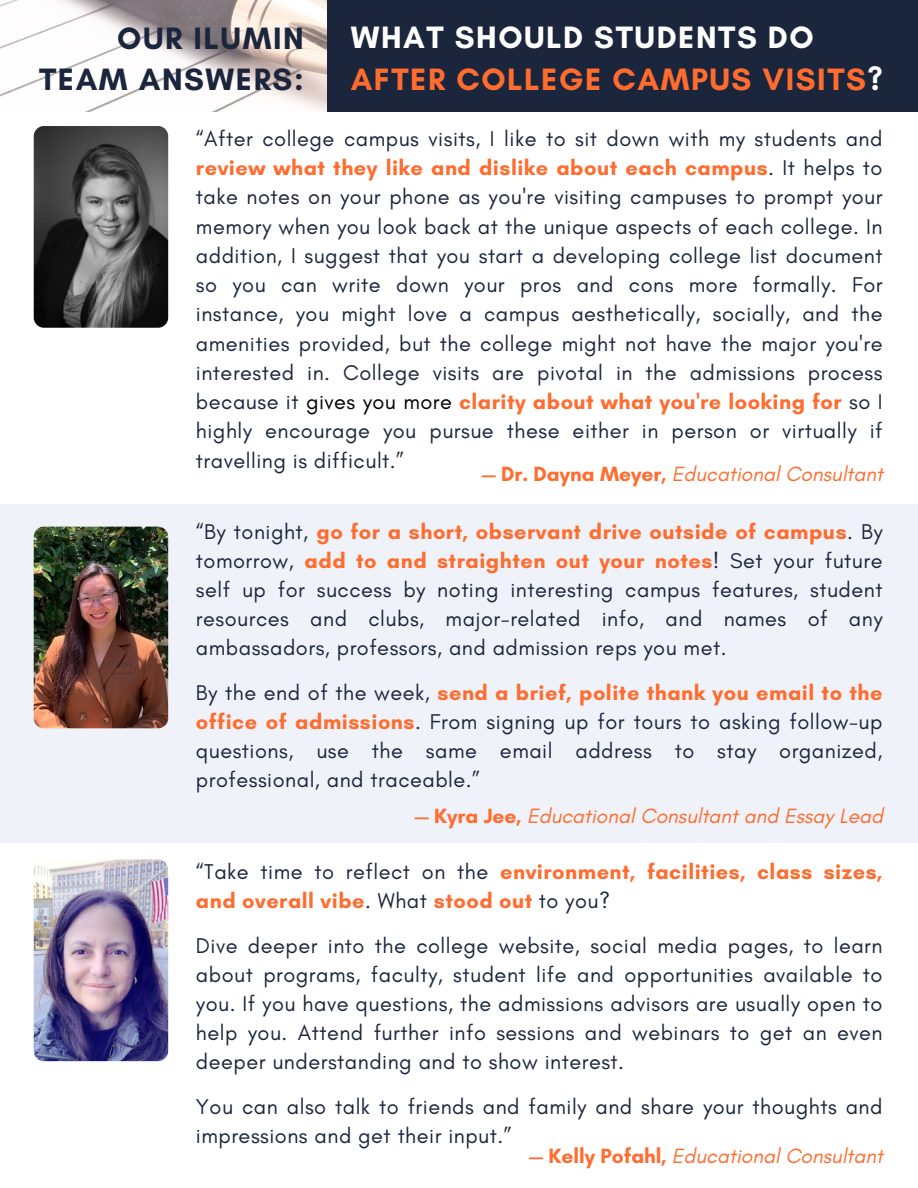
<style>
.page{position:relative;width:918px;height:1188px;background:#fff}
.page>*{position:absolute;margin:0;border:0;box-sizing:border-box;transform-origin:0 0}
.t1{font:700 31.5px/41.7px "Glacial Indifference";letter-spacing:.05em;color:#ff6c2f}
.t2{font:700 31.5px/40.5px "Glacial Indifference";letter-spacing:.05em;color:#1b253c;text-align:right}
.t3{font:21.75px/29px "Glacial Indifference";letter-spacing:.025em;color:#1b253c;text-align:justify}
.t4{font:700 21.75px/29px "Glacial Indifference";letter-spacing:.025em;color:#ff6c2f}
.t5{font:italic 21px "Glacial Indifference";color:#ff6c2f}
.s1{color:#fff}
.s2{font-weight:700;color:#ff6c2f}
.s3{color:#000}
.s4{font-weight:700;font-style:normal}
.s5{font-weight:400;color:#1b253c}
</style>
<div class="page">
<img style="left:0;top:0;width:685px;height:112px">
<div style="left:328px;top:0;width:590px;height:111px;background:#1b253c"></div>
<div style="left:0;top:504px;width:918px;height:339px;background:#eff2f8"></div>
<img style="left:34px;top:527px;width:134px;height:201px;border-radius:10px">
<img style="left:34px;top:126px;width:134px;height:202px;border-radius:10px">
<img style="left:34px;top:859px;width:134px;height:202px;border-radius:10px">
<h1 class="t2" style="left:39px;top:18px;width:266px">OUR ILUMIN<br>TEAM ANSWERS:</h1>
<h1 class="t1" style="left:351px;top:16px;width:534px"><span class="s1">WHAT SHOULD STUDENTS DO<br></span>AFTER COLLEGE CAMPUS VISITS<span class="s1">?</span></h1>
<p class="t3" style="left:196px;top:124px;width:688px">“After college campus visits, I like to sit down with my students and <span class="s2">review what they like and dislike about each campus</span>. It helps to take notes on your phone as you're visiting campuses to prompt your memory when you look back at the unique aspects of each college. In addition, I suggest that you start a developing college list document so you can write down your pros and cons more formally. For instance, you might love a campus aesthetically, socially, and the amenities provided, but the college might not have the major you're interested in. College visits are pivotal in the admissions process because it <span class="s3">gives you more</span> <span class="s2">clarity about what you're looking for</span> so I highly encourage you pursue these either in person or virtually if travelling is difficult.”</p>
<p class="t5" style="left:482px;top:461px;width:403px"><span class="s4">— Dr. Dayna Meyer,</span> Educational Consultant</p>
<p class="t3" style="left:196px;top:516px;width:688px">“By tonight, <span class="s2">go for a short, observant drive outside of campus</span>. By tomorrow, <span class="s2">add to and straighten out your notes</span>! Set your future self up for success by noting interesting campus features, student resources and clubs, major-related info, and names of any ambassadors, professors, and admission reps you met.</p>
<p class="t3" style="left:196px;top:677px;width:688px">By the end of the week, <span class="s2">send a brief, polite thank you email to the office of admissions</span>. From signing up for tours to asking follow-up questions, use the same email address to stay organized, professional, and traceable.”</p>
<p class="t5" style="left:415px;top:803px;width:470px"><span class="s4">— Kyra Jee,</span> Educational Consultant and Essay Lead</p>
<p class="t4" style="left:196px;top:857px;width:688px"><span class="s5">“Take time to reflect on the</span> environment, facilities, class sizes, and overall vibe<span class="s5">. What</span> stood out <span class="s5">to you?</span></p>
<p class="t3" style="left:196px;top:931px;width:688px">Dive deeper into the college website, social media pages, to learn about programs, faculty, student life and opportunities available to you. If you have questions, the admissions advisors are usually open to help you. Attend further info sessions and webinars to get an even deeper understanding and to show interest.</p>
<p class="t3" style="left:196px;top:1092px;width:688px">You can also talk to friends and family and share your thoughts and impressions and get their input.”</p>
<p class="t5" style="left:529px;top:1143px;width:355px"><span class="s4">— Kelly Pofahl,</span> Educational Consultant</p>
</div>
